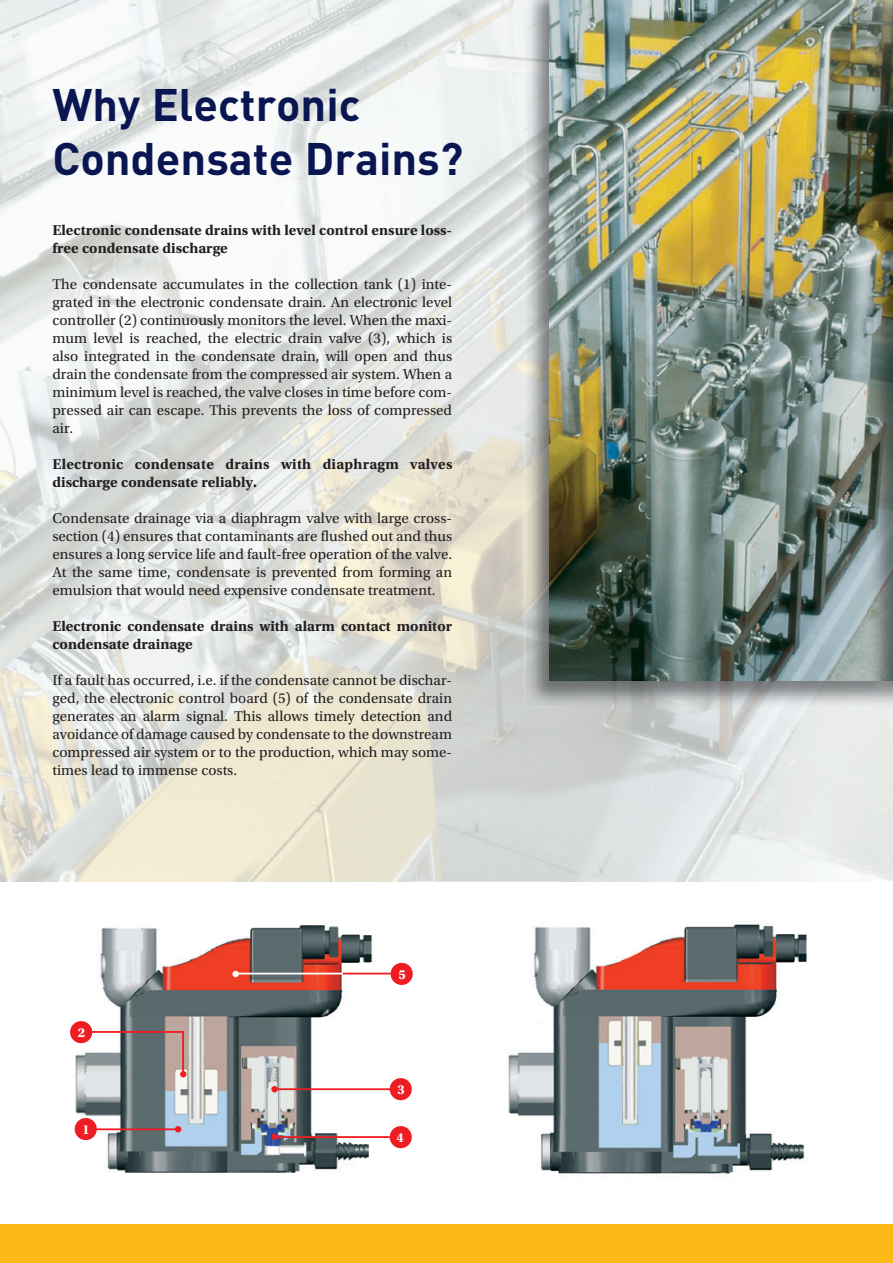
<style>
.page{position:relative;width:893px;height:1263px;background:#fff}
.page>*{position:absolute;margin:0;border:0;box-sizing:border-box;transform-origin:0 0}
.t1{font:700 45px/54px "DINOT";color:#091651}
.t2{font:15px/18px "Utopia Std";color:#231f20;text-align:justify}
.t3{font:700 15px/18px "Utopia Std";color:#231f20}
.t4{font:700 13.65px "Utopia Std";color:#fff}
</style>
<div class="page">
<img style="left:0;top:0;width:561px;height:882px">
<img style="left:561px;top:708px;width:307px;height:174px">
<img style="left:524px;top:0;width:49px;height:708px">
<img style="left:573px;top:680px;width:295px;height:28px">
<img style="left:549px;top:0;width:319px;height:680px">
<img style="left:508px;top:924px;width:299px;height:250px">
<img style="left:70px;top:925px;width:314px;height:248px">
<div style="left:75px;top:1118px;width:22px;height:22px;background:#ee1d23;border-radius:50%"></div>
<div style="left:70px;top:1021px;width:22px;height:22px;background:#ee1d23;border-radius:50%"></div>
<div style="left:390px;top:1078px;width:22px;height:22px;background:#ee1d23;border-radius:50%"></div>
<div style="left:390px;top:1126px;width:22px;height:22px;background:#ee1d23;border-radius:50%"></div>
<div style="left:391px;top:963px;width:22px;height:22px;background:#ee1d23;border-radius:50%"></div>
<hr style="left:237px;top:973px;width:154px;height:1px;background:#fff">
<hr style="left:343px;top:973px;width:49px;height:1px;background:#ee1d23">
<div style="left:232px;top:971px;width:7px;height:6px;background:#fff;border-radius:50%"></div>
<svg style="left:175px;top:1126px;width:6px;height:6px"></svg>
<svg style="left:180px;top:1071px;width:6px;height:6px"></svg>
<div style="left:271px;top:1086px;width:7px;height:6px;background:#ee1d23;border-radius:50%"></div>
<div style="left:271px;top:1133px;width:7px;height:7px;background:#ee1d23;border-radius:50%"></div>
<hr style="left:96px;top:1128px;width:80px;height:2px;background:#ee1d23">
<hr style="left:90px;top:1031px;width:94px;height:2px;background:#ee1d23">
<hr style="left:182px;top:1031px;width:2px;height:41px;background:#ee1d23">
<hr style="left:276px;top:1088px;width:116px;height:2px;background:#ee1d23">
<hr style="left:277px;top:1136px;width:113px;height:2px;background:#ee1d23">
<img style="left:868px;top:0;width:25px;height:881px">
<div style="left:0;top:1225px;width:893px;height:38px;background:#fcb814"></div>
<h1 class="t1" style="left:53px;top:76px;width:412px">Why Electronic<br>Condensate Drains?</h1>
<p class="t3" style="left:52px;top:221px;width:401px">Electronic condensate drains with level control ensure loss&shy;free condensate discharge</p>
<p class="t2" style="left:52px;top:275px;width:401px">The condensate accumulates in the collection tank (1) inte&shy;grated in the electronic condensate drain. An electronic level controller (2) con tinuously monitors the level. When the maxi&shy;mum level is reached, the electric drain valve (3), which is also integrated in the condensate drain, will open and thus drain the condensate from the compressed air system. When a minimum level is reached, the valve closes in time before com&shy;pressed air can escape. This prevents the loss of com pressed air.</p>
<p class="t3" style="left:52px;top:455px;width:401px">Electronic condensate drains with diaphragm valves discharge condensate reliably.</p>
<p class="t2" style="left:52px;top:509px;width:401px">Condensate drainage via a diaphragm valve with large cross&shy;section (4) ensures that contaminants are flushed out and thus ensures a long service life and fault-free operation of the valve.<br>At the same time, condensate is prevented from forming an emulsion that would need expensive condensate treatment.</p>
<p class="t3" style="left:52px;top:617px;width:401px">Electronic condensate drains with alarm contact monitor condensate drainage</p>
<p class="t2" style="left:52px;top:671px;width:401px">If a fault has occurred, i.e. if the condensate cannot be dischar&shy;ged, the electronic control board (5) of the condensate drain generates an alarm signal. This allows timely detection and avoidance of damage caused by condensate to the downstream compressed air system or to the production, which may some&shy;times lead to immense costs.</p>
<p class="t4" style="left:78px;top:1025px;width:9px">2</p>
<p class="t4" style="left:82px;top:1122px;width:9px">1</p>
<p class="t4" style="left:398px;top:966px;width:9px">5</p>
<p class="t4" style="left:397px;top:1082px;width:9px">3</p>
<p class="t4" style="left:397px;top:1129px;width:9px">4</p>
</div>
